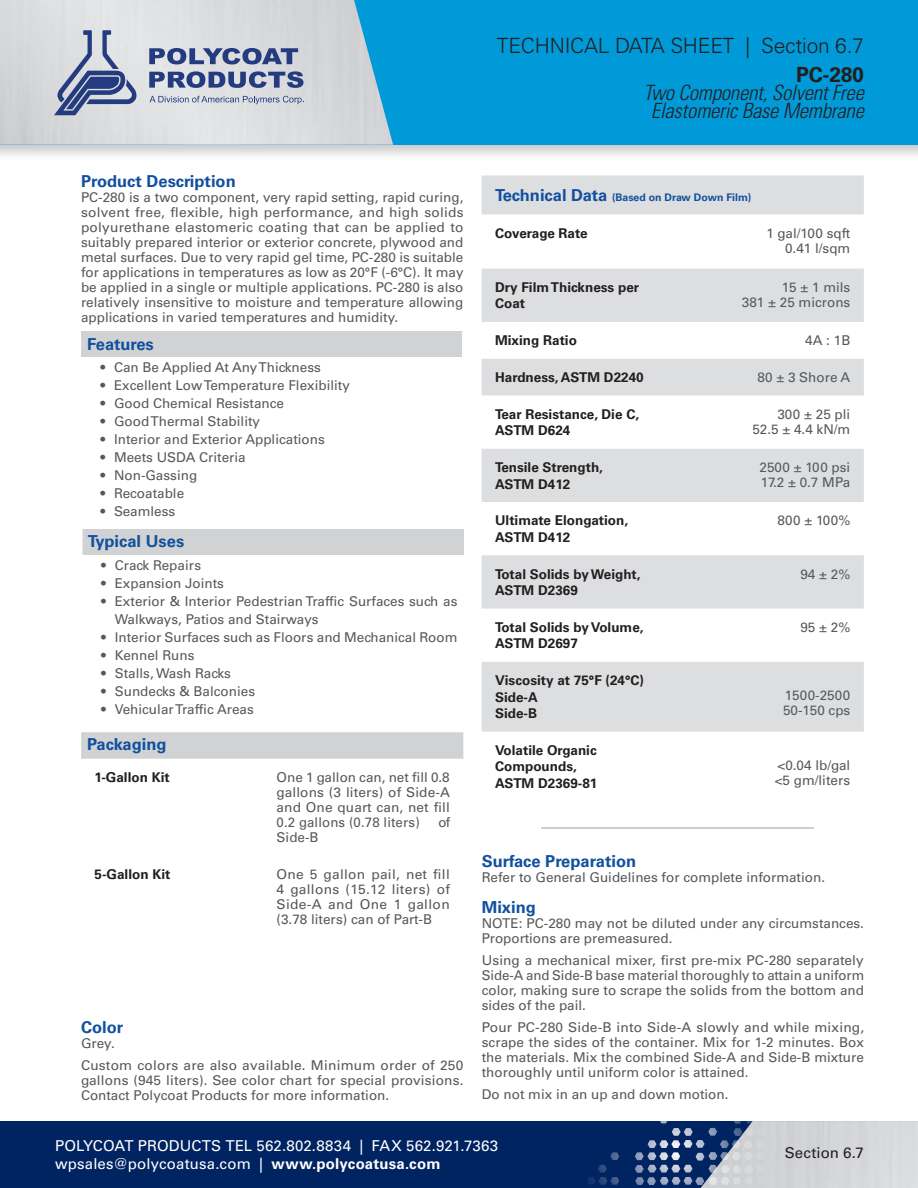
<style>
.page{position:relative;width:918px;height:1188px;background:#fff}
.page>*{position:absolute;margin:0;border:0;box-sizing:border-box;transform-origin:0 0}
.t1{font:italic 300 condensed 21px/18px "Univers LT Std";letter-spacing:-.01em;color:#231f20;text-align:center}
.t2{font:300 21px "Univers LT Std";letter-spacing:-.01em;color:#231f20}
.t3{font:700 21px "Univers LT Std";color:#231f20}
.t4{font:700 16.5px "Univers LT Std";color:#11509e}
.t5{font:15px/18px "Univers LT Std";letter-spacing:.01em;color:#fff}
.t6{font:15px "Univers LT Std";letter-spacing:.01em;color:#231f20}
.t7{font:13.5px/15px "Univers LT Std";color:#57585a}
.t8{font:700 13.5px/16.5px "Univers LT Std";color:#231f20}
.t9{font:700 10.5px "Univers LT Std";color:#11509e}
.s1{font-size:16.5px}
.s2{font-weight:700}
</style>
<div class="page">
<div style="left:0;top:0;width:918px;height:162px;background:#231f20;opacity:.25"></div>
<div style="left:0;top:0;width:918px;height:145px;background:#009ad9"></div>
<img style="left:0;top:0;width:393px;height:145px">
<svg style="left:54px;top:30px;width:82px;height:85px;background:#a4abc2"></svg>
<svg style="left:149px;top:71px;width:155px;height:17px;background:#7885ab"></svg>
<svg style="left:149px;top:48px;width:149px;height:16px;background:#7885ab"></svg>
<svg style="left:150px;top:96px;width:154px;height:8px"></svg>
<div style="left:0;top:1121px;width:918px;height:67px;background:#002361"></div>
<div style="left:700px;top:1121px;width:218px;height:67px;background:#d5d6d8"></div>
<svg style="left:587px;top:1152px;width:32px;height:33px"></svg>
<svg style="left:635px;top:1121px;width:144px;height:64px"></svg>
<div style="left:81px;top:332px;width:382px;height:25px;background:#d1d2d4"></div>
<hr style="left:462px;top:332px;width:2px;height:25px;background:#fff">
<div style="left:82px;top:529px;width:382px;height:25px;background:#d1d2d4"></div>
<svg style="left:81px;top:732px;width:382px;height:27px;background:#d1d2d4"></svg>
<hr style="left:541px;top:827px;width:273px;height:2px;background:#bcbdc0">
<svg style="left:482px;top:176px;width:382px;height:556px;fill:#dddee0"></svg>
<h1 class="t2" style="left:497px;top:33px;width:369px">TECHNICAL DATA SHEET | Section 6.7</h1>
<h1 class="t3" style="left:796px;top:62px;width:69px">PC-280</h1>
<h1 class="t1" style="left:644px;top:84px;width:222px">Two Component, Solvent Free<br>Elastomeric Base Membrane</h1>
<p class="t4" style="left:81px;top:172px;width:156px">Product Description</p>
<p class="t7" style="left:81px;top:190px;width:384px;text-align:justify">PC-280 is a two component, very rapid setting, rapid curing, solvent free, flexible, high performance, and high solids polyurethane elastomeric coating that can be applied to suitably prepared interior or exterior concrete, plywood and metal surfaces. Due to very rapid gel time, PC-280 is suitable for applications in temperatures as low as 20°F (-6°C). It may be applied in a single or multiple applications. PC-280 is also relatively insensitive to moisture and temperature allowing applications in varied temperatures and humidity.</p>
<p class="t4" style="left:87px;top:334px;width:68px">Features</p>
<p class="t7" style="left:100px;top:360px;width:222px">• Can Be Applied At Any Thickness</p>
<p class="t7" style="left:100px;top:378px;width:251px">• Excellent Low Temperature Flexibility</p>
<p class="t7" style="left:100px;top:396px;width:185px">• Good Chemical Resistance</p>
<p class="t7" style="left:100px;top:414px;width:161px">• Good Thermal Stability</p>
<p class="t7" style="left:100px;top:432px;width:226px">• Interior and Exterior Applications</p>
<p class="t7" style="left:100px;top:450px;width:147px">• Meets USDA Criteria</p>
<p class="t7" style="left:100px;top:468px;width:98px">• Non-Gassing</p>
<p class="t7" style="left:100px;top:486px;width:85px">• Recoatable</p>
<p class="t7" style="left:100px;top:504px;width:76px">• Seamless</p>
<p class="t4" style="left:88px;top:532px;width:98px">Typical Uses</p>
<p class="t7" style="left:101px;top:558px;width:101px">• Crack Repairs</p>
<p class="t7" style="left:101px;top:576px;width:124px">• Expansion Joints</p>
<p class="t7" style="left:115px;top:592px;width:344px;line-height:18px;text-indent:-14px">• Exterior &amp; Interior Pedestrian Traffic Surfaces such as<br>Walkways, Patios and Stairways</p>
<p class="t7" style="left:101px;top:630px;width:358px">• Interior Surfaces such as Floors and Mechanical Room</p>
<p class="t7" style="left:101px;top:648px;width:95px">• Kennel Runs</p>
<p class="t7" style="left:101px;top:666px;width:131px">• Stalls, Wash Racks</p>
<p class="t7" style="left:101px;top:684px;width:155px">• Sundecks &amp; Balconies</p>
<p class="t7" style="left:101px;top:702px;width:154px">• Vehicular Traffic Areas</p>
<p class="t4" style="left:87px;top:735px;width:81px">Packaging</p>
<p class="t8" style="left:95px;top:769px;width:77px">1-Gallon Kit</p>
<p class="t7" style="left:277px;top:770px;width:175px;text-align:justify">One 1 gallon can, net fill 0.8 gallons (3 liters) of Side-A and One quart can, net fill 0.2 gallons (0.78 liters)</p>
<p class="t7" style="left:439px;top:815px;width:13px">of</p>
<p class="t7" style="left:277px;top:830px;width:44px">Side-B</p>
<p class="t8" style="left:95px;top:866px;width:77px">5-Gallon Kit</p>
<p class="t7" style="left:277px;top:867px;width:175px;text-align:justify">One 5 gallon pail, net fill 4 gallons (15.12 liters) of Side-A and One 1 gallon (3.78 liters) can of Part-B</p>
<p class="t4" style="left:81px;top:1018px;width:44px">Color</p>
<p class="t7" style="left:81px;top:1033px;width:384px;line-height:21.8px">Grey.<br>Custom colors are also available. Minimum order of 250</p>
<p class="t7" style="left:81px;top:1073px;width:384px">gallons (945 liters). See color chart for special provisions.<br>Contact Polycoat Products for more information.</p>
<p class="t9" style="left:495px;top:191px;width:258px"><span class="s1">Technical Data</span> (Based on Draw Down Film)</p>
<p class="t8" style="left:495px;top:225px;width:94px">Coverage Rate</p>
<p class="t7" style="left:766px;top:226px;width:85px;text-align:right">1 gal/100 sqft<br>0.41 l/sqm</p>
<p class="t8" style="left:495px;top:279px;width:145px">Dry Film Thickness per<br>Coat</p>
<p class="t7" style="left:742px;top:280px;width:110px;text-align:right">15 ± 1 mils<br>381 ± 25 microns</p>
<p class="t8" style="left:495px;top:332px;width:83px">Mixing Ratio</p>
<p class="t7" style="left:805px;top:333px;width:47px">4A : 1B</p>
<p class="t8" style="left:495px;top:369px;width:150px">Hardness, ASTM D2240</p>
<p class="t7" style="left:758px;top:370px;width:94px">80 ± 3 Shore A</p>
<p class="t8" style="left:495px;top:406px;width:145px">Tear Resistance, Die C,<br>ASTM D624</p>
<p class="t7" style="left:752px;top:407px;width:99px;text-align:right">300 ± 25 pli<br>52.5 ± 4.4 kN/m</p>
<p class="t8" style="left:495px;top:459px;width:109px">Tensile Strength,<br>ASTM D412</p>
<p class="t7" style="left:760px;top:460px;width:92px">2500 ± 100 psi<br>17.2 ± 0.7 MPa</p>
<p class="t8" style="left:495px;top:512px;width:134px">Ultimate Elongation,<br>ASTM D412</p>
<p class="t7" style="left:778px;top:513px;width:74px">800 ± 100%</p>
<p class="t8" style="left:495px;top:566px;width:147px">Total Solids by Weight,<br>ASTM D2369</p>
<p class="t7" style="left:800px;top:566px;width:51px">94 ± 2%</p>
<p class="t8" style="left:495px;top:619px;width:150px">Total Solids by Volume,<br>ASTM D2697</p>
<p class="t7" style="left:800px;top:620px;width:51px">95 ± 2%</p>
<p class="t8" style="left:495px;top:672px;width:150px">Viscosity at 75°F (24°C)<br>Side-A<br>Side-B</p>
<p class="t7" style="left:783px;top:688px;width:69px">1500-2500<br>50-150 cps</p>
<p class="t8" style="left:495px;top:742px;width:104px">Volatile Organic<br>Compounds,<br>ASTM D2369-81</p>
<p class="t7" style="left:775px;top:758px;width:77px">&lt;0.04 lb/gal &lt;5 gm/liters</p>
<p class="t4" style="left:482px;top:851px;width:156px">Surface Preparation</p>
<p class="t7" style="left:482px;top:870px;width:345px">Refer to General Guidelines for complete information.</p>
<p class="t4" style="left:482px;top:898px;width:56px">Mixing</p>
<p class="t7" style="left:482px;top:916px;width:384px">NOTE: PC-280 may not be diluted under any circumstances.<br>Proportions are premeasured.</p>
<p class="t7" style="left:482px;top:953px;width:384px;text-align:justify">Using a mechanical mixer, first pre-mix PC-280 separately Side-A and Side-B base material thoroughly to attain a uniform color, making sure to scrape the solids from the bottom and sides of the pail.</p>
<p class="t7" style="left:482px;top:1020px;width:384px;text-align:justify">Pour PC-280 Side-B into Side-A slowly and while mixing, scrape the sides of the container. Mix for 1-2 minutes. Box the materials. Mix the combined Side-A and Side-B mixture thoroughly until uniform color is attained.</p>
<p class="t7" style="left:482px;top:1086px;width:248px">Do not mix in an up and down motion.</p>
<p class="t5" style="left:55px;top:1137px;width:445px">POLYCOAT PRODUCTS TEL 562.802.8834 | FAX 562.921.7363 wpsales@polycoatusa.com | <span class="s2">www.polycoatusa.com</span></p>
<p class="t6" style="left:785px;top:1144px;width:81px">Section 6.7</p>
</div>
